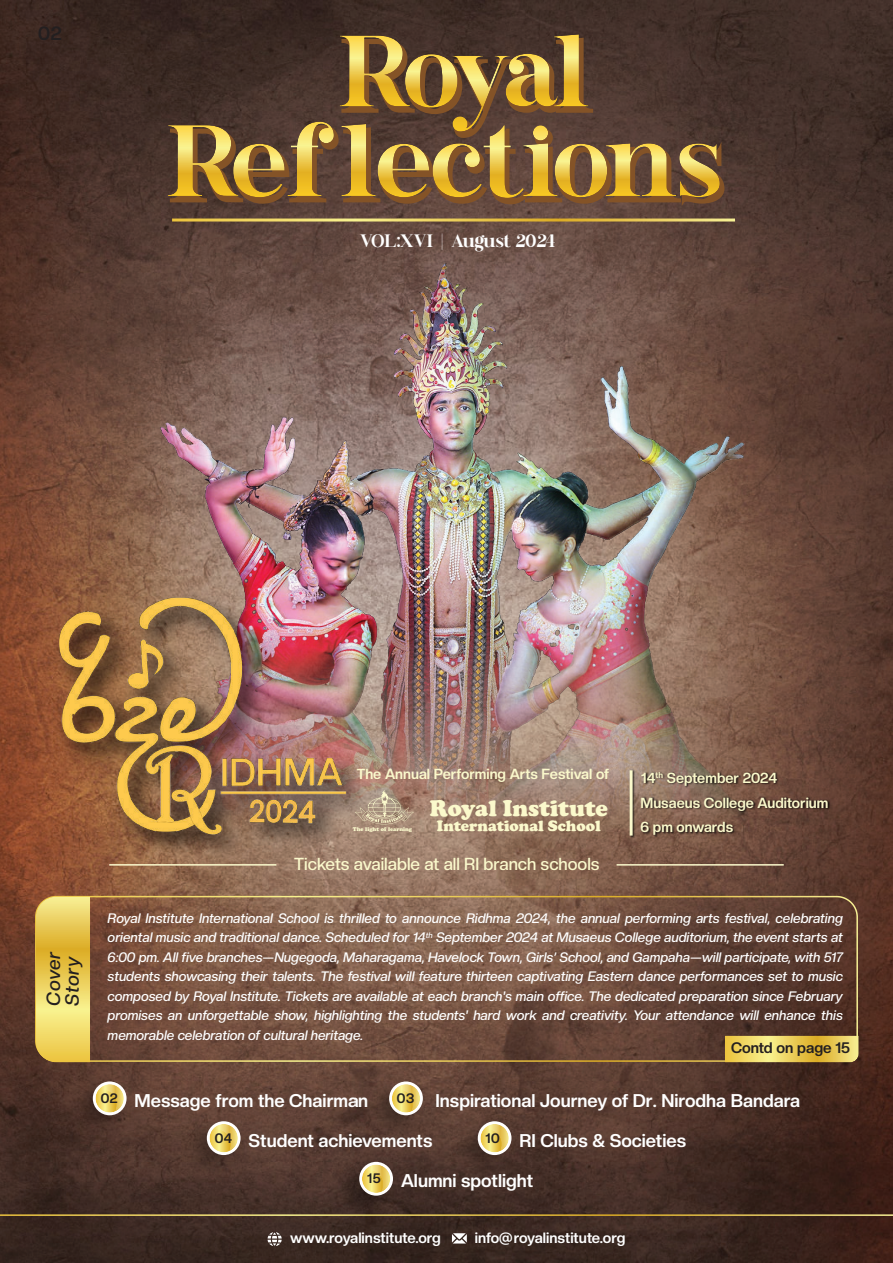
<style>
.page{position:relative;width:893px;height:1263px;background:#fff}
.page>*{position:absolute;margin:0;border:0;box-sizing:border-box;transform-origin:0 0}
.t1{font:101.1px/89.6px "Buttershine Serif";letter-spacing:-.04em;color:#845327;text-align:center}
.t2{font:900 23.4px "Cooper";color:#fbf9cc}
.t3{font:italic 500 18.9px/18.9px "Creato Display";letter-spacing:.04em;color:#231f20}
.t4{font:700 18.9px "Creato Display";color:#231f20}
.t5{font:700 18.15px/39.8px "Creato Display";color:#fff}
.t6{font:18px "Buttershine Serif";letter-spacing:-.03em;color:#fff}
.t7{font:500 17.1px "Creato Display";color:#fbf9cc}
.t8{font:900 15.6px "Cooper";color:#fbf9cc}
.t9{font:700 15px "Creato Display";color:#231f20}
.t10{font:700 14.7px "Creato Display";color:#fff}
.t11{font:700 14.4px/24.3px "Creato Display";color:#fbf9cc}
.t12{font:italic 500 13.5px/19.5px "Creato Display";color:#fff;text-align:justify}
.t13{font:5.4px "Cooper Black Std";color:#fbf9cc}
</style>
<div class="page">
<img style="left:0;top:0;width:893px;height:1263px">
<svg style="left:168px;top:34px;width:558px;height:180px"></svg>
<hr style="left:172px;top:219px;width:563px;height:3px;background:#fff">
<img style="left:150px;top:263px;width:602px;height:556px">
<img style="left:47px;top:585px;width:333px;height:282px">
<img style="left:30px;top:565px;width:337px;height:296px">
<svg style="left:355px;top:790px;width:59px;height:34px"></svg>
<img style="left:628px;top:765px;width:205px;height:75px">
<hr style="left:630px;top:770px;width:3px;height:65px;background:#fbf9cc">
<img style="left:59px;top:1069px;width:80px;height:80px">
<svg style="left:93px;top:1081px;width:34px;height:34px"></svg>
<div style="left:96px;top:1084px;width:28px;height:28px;background:#edcb48;border-radius:14px"></div>
<svg style="left:98px;top:1084px;width:26px;height:28px"></svg>
<img style="left:355px;top:1069px;width:80px;height:80px">
<svg style="left:389px;top:1081px;width:34px;height:34px"></svg>
<svg style="left:392px;top:1084px;width:28px;height:28px"></svg>
<svg style="left:394px;top:1084px;width:26px;height:28px"></svg>
<img style="left:173px;top:1109px;width:80px;height:80px">
<svg style="left:207px;top:1121px;width:34px;height:34px"></svg>
<div style="left:210px;top:1124px;width:28px;height:28px;background:#edcb48;border-radius:14px"></div>
<svg style="left:212px;top:1124px;width:26px;height:27px"></svg>
<img style="left:444px;top:1109px;width:80px;height:80px">
<svg style="left:478px;top:1121px;width:33px;height:34px"></svg>
<svg style="left:480px;top:1124px;width:29px;height:28px"></svg>
<svg style="left:483px;top:1124px;width:26px;height:27px"></svg>
<hr style="left:0;top:1214px;width:893px;height:2px;background:#fff">
<img style="left:326px;top:1150px;width:79px;height:80px">
<svg style="left:359px;top:1162px;width:34px;height:34px"></svg>
<svg style="left:362px;top:1164px;width:28px;height:29px"></svg>
<svg style="left:364px;top:1164px;width:26px;height:28px"></svg>
<svg style="left:268px;top:1232px;width:14px;height:14px"></svg>
<svg style="left:452px;top:1233px;width:15px;height:10px"></svg>
<div style="left:35px;top:896px;width:823px;height:166px;border:2px solid #fff;border-radius:20px"></div>
<svg style="left:36px;top:896px;width:54px;height:166px"></svg>
<svg style="left:725px;top:1036px;width:134px;height:26px"></svg>
<hr style="left:617px;top:864px;width:167px;height:2px;background:#fbf9cc">
<hr style="left:109px;top:864px;width:167px;height:2px;background:#fbf9cc">
<h3 class="t4" style="left:38px;top:26px;width:25px">02</h3>
<h1 class="t1" style="left:170px;top:41px;width:556px">Royal<br>Reflections</h1>
<h3 class="t6" style="left:360px;top:233px;width:197px">VOL:XVI | August 2024</h3>
<h3 class="t3" style="left:46px;top:1005px;width:56px;rotate:-90deg">Cover<br>Story</h3>
<p class="t11" style="left:357px;top:763px;width:254px">The Annual Performing Arts Festival of</p>
<h2 class="t2" style="left:430px;top:800px;width:179px">Royal Institute</h2>
<p class="t13" style="left:353px;top:827px;width:61px">The light of learning</p>
<p class="t8" style="left:437px;top:821px;width:165px">International School</p>
<p class="t7" style="left:294px;top:857px;width:307px">Tickets available at all RI branch schools</p>
<p class="t11" style="left:640px;top:767px;width:189px">14<sup>th</sup> September 2024<br>Musaeus College Auditorium<br>6 pm onwards</p>
<p class="t12" style="left:108px;top:909px;width:737px">Royal Institute International School is thrilled to announce Ridhma 2024, the annual performing arts festival, celebrating oriental music and traditional dance. Scheduled for 14<sup>th</sup> September 2024 at Musaeus College auditorium, the event starts at 6:00 pm. All five branches—Nugegoda, Maharagama, Havelock Town, Girls’ School, and Gampaha—will participate, with 517 students showcasing their talents. The festival will feature thirteen captivating Eastern dance performances set to music composed by Royal Institute. Tickets are available at each branch's main office. The dedicated preparation since February promises an unforgettable show, highlighting the students' hard work and creativity. Your attendance will enhance this memorable celebration of cultural heritage.</p>
<p class="t9" style="left:731px;top:1042px;width:120px">Contd on page 15</p>
<h3 class="t5" style="left:101px;top:1082px;width:269px"><sup>02</sup> Message from the Chairman</h3>
<h3 class="t5" style="left:215px;top:1082px;width:587px;text-indent:182px"><sup>03</sup> Inspirational Journey of Dr. Nirodha Bandara<br><sup>04</sup> Student achievements</h3>
<h3 class="t5" style="left:486px;top:1122px;width:202px"><sup>10</sup> RI Clubs &amp; Societies</h3>
<h3 class="t5" style="left:367px;top:1163px;width:168px"><sup>15</sup> Alumni spotlight</h3>
<p class="t10" style="left:290px;top:1232px;width:152px">www.royalinstitute.org</p>
<p class="t10" style="left:475px;top:1232px;width:152px">info@royalinstitute.org</p>
</div>
